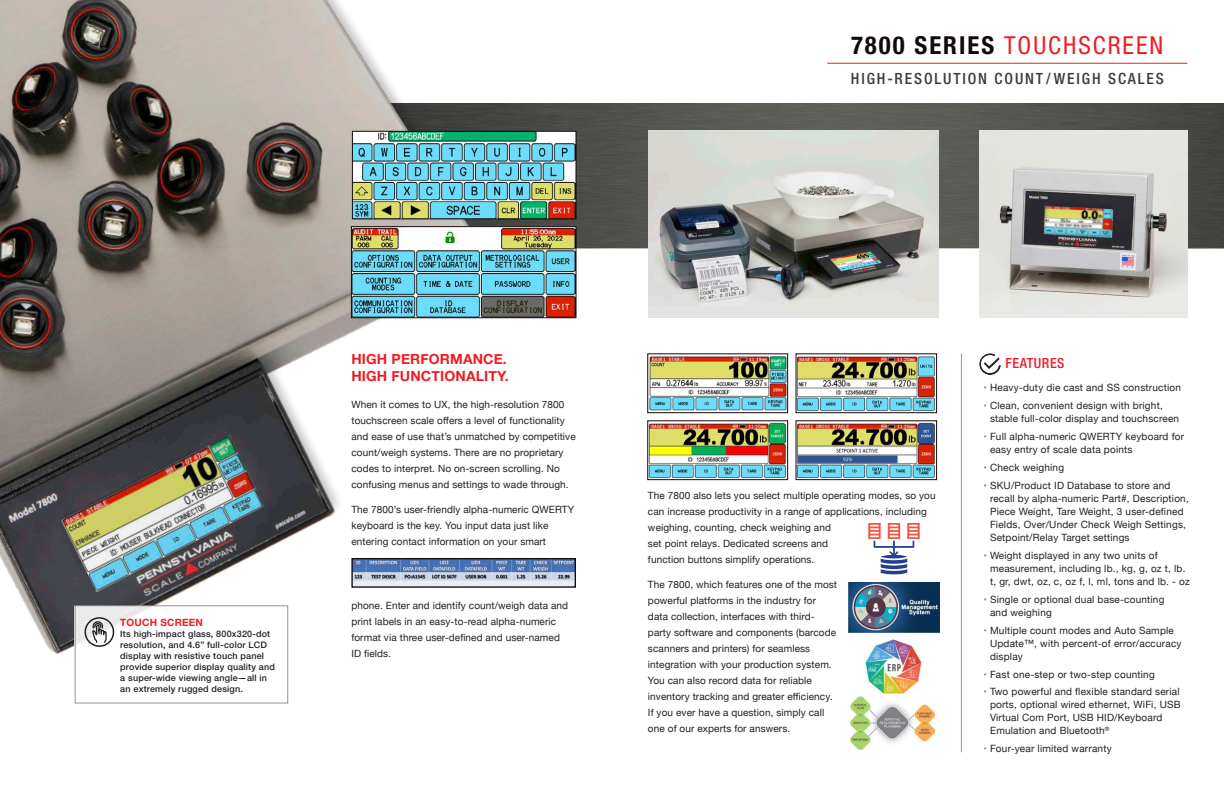
<style>
.page{position:relative;width:1224px;height:792px;background:#fff}
.page>*{position:absolute;margin:0;border:0;box-sizing:border-box;transform-origin:0 0}
.t1{font:condensed 24.8px "Helvetica Neue LT Std";letter-spacing:.08em;color:#ee1d23}
.t2{font:500 condensed 15.5px "Helvetica Neue LT Std";letter-spacing:.12em;color:#3e3d39}
.t3{font:700 14px/17px "Helvetica Neue";letter-spacing:.01em;color:#ee1d23}
.t4{font:500 condensed 14px "Helvetica Neue LT Std";letter-spacing:.04em;color:#ee1d23}
.t5{font:10px/16px "Helvetica Neue";letter-spacing:.01em;color:#231f20}
.t6{font:700 10px "Helvetica Neue LT Std";letter-spacing:.02em;color:#ee1d23}
.t7{font:500 9px/11px "Helvetica Neue LT Std";letter-spacing:.02em;color:#231f20}
.s1{font-weight:700;color:#110a0c}
.s2{color:#8b8b85}
</style>
<div class="page">
<img style="left:472px;top:104px;width:752px;height:144px">
<img style="left:0;top:0;width:472px;height:704px">
<img style="left:648px;top:130px;width:290px;height:188px">
<img style="left:979px;top:353px;width:22px;height:22px;border-radius:11px">
<div style="left:75px;top:606px;width:213px;height:97px;background:#fff"></div>
<div style="left:75px;top:606px;width:213px;height:97px;border:1px solid #939491"></div>
<div style="left:85px;top:617px;width:29px;height:30px;border:2px solid #231f20;border-radius:50%"></div>
<svg style="left:91px;top:620px;width:16px;height:24px"></svg>
<hr style="left:827px;top:63px;width:360px;height:1px;background:#ee1d23">
<svg style="left:351px;top:557px;width:225px;height:31px;background:#8d9bb8"></svg>
<img style="left:647px;top:353px;width:142px;height:61px">
<img style="left:647px;top:420px;width:142px;height:61px">
<img style="left:795px;top:353px;width:143px;height:61px">
<img style="left:795px;top:420px;width:143px;height:61px">
<img style="left:979px;top:130px;width:209px;height:188px">
<img style="left:1042px;top:205px;width:71px;height:34px">
<img style="left:352px;top:131px;width:225px;height:89px">
<img style="left:353px;top:228px;width:221px;height:88px">
<div style="left:351px;top:226px;width:225px;height:92px;border:1px solid #110a0c"></div>
<hr style="left:961px;top:354px;width:1px;height:398px;background:#939491">
<img style="left:865px;top:639px;width:57px;height:55px">
<img style="left:849px;top:582px;width:90px;height:51px">
<img style="left:851px;top:697px;width:84px;height:53px">
<svg style="left:868px;top:523px;width:52px;height:51px"></svg>
<p class="t1" style="left:851px;top:31px;width:314px"><span class="s1">7800 SERIES</span> TOUCHSCREEN</p>
<p class="t2" style="left:851px;top:69px;width:315px">HIGH-RESOLUTION COUNT/WEIGH SCALES</p>
<p class="t6" style="left:120px;top:616px;width:84px">TOUCH SCREEN</p>
<p class="t7" style="left:120px;top:628px;width:156px">Its high-impact glass, 800x320-dot resolution, and 4.6” full-color LCD display with resistive touch panel provide superior display quality and a super-wide viewing angle—all in an extremely rugged design.</p>
<p class="t3" style="left:351px;top:351px;width:159px">HIGH PERFORMANCE.<br>HIGH FUNCTIONALITY.</p>
<p class="t5" style="left:351px;top:397px;width:226px">When it comes to UX, the high-resolution 7800 touchscreen scale offers a level of functionality and ease of use that’s unmatched by competitive count/weigh systems. There are no proprietary codes to interpret. No on-screen scrolling. No confusing menus and settings to wade through.</p>
<p class="t5" style="left:351px;top:502px;width:224px">The 7800’s user-friendly alpha-numeric QWERTY keyboard is the key. You input data just like entering contact information on your smart</p>
<p class="t5" style="left:351px;top:598px;width:218px">phone. Enter and identify count/weigh data and print labels in an easy-to-read alpha-numeric format via three user-defined and user-named ID fields.</p>
<p class="t5" style="left:648px;top:488px;width:289px">The 7800 also lets you select multiple operating modes, so you can increase productivity in a range of applications, including weighing, counting, check weighing and<br>set point relays. Dedicated screens and<br>function buttons simplify operations.</p>
<p class="t5" style="left:648px;top:577px;width:191px">The 7800, which features one of the most powerful platforms in the industry for data collection, interfaces with third&shy;party software and components (barcode scanners and printers) for seamless integration with your production system.<br>You can also record data for reliable inventory tracking and greater efficiency.<br>If you ever have a question, simply call one of our experts for answers.</p>
<p class="t4" style="left:1005px;top:355px;width:61px">FEATURES</p>
<p class="t5" style="left:983px;top:380px;width:199px"><span class="s2">•</span> Heavy-duty die cast and SS construction</p>
<p class="t5" style="left:990px;top:400px;width:191px;line-height:13px;text-indent:-7px"><span class="s2">•</span> Clean, convenient design with bright, stable full-color display and touchscreen</p>
<p class="t5" style="left:990px;top:431px;width:196px;line-height:13px;text-indent:-7px"><span class="s2">•</span> Full alpha-numeric QWERTY keyboard for easy entry of scale data points</p>
<p class="t5" style="left:983px;top:460px;width:82px"><span class="s2">•</span> Check weighing</p>
<p class="t5" style="left:990px;top:480px;width:200px;line-height:13px;text-indent:-7px"><span class="s2">•</span> SKU/Product ID Database to store and recall by alpha-numeric Part#, Description, Piece Weight, Tare Weight, 3 user-defined Fields, Over/Under Check Weigh Settings, Setpoint/Relay Target settings</p>
<p class="t5" style="left:990px;top:549px;width:201px;line-height:13px;text-indent:-7px"><span class="s2">•</span> Weight displayed in any two units of measurement, including lb., kg, g, oz t, lb. t, gr, dwt, oz, c, oz f, l, ml, tons and lb. - oz</p>
<p class="t5" style="left:990px;top:593px;width:176px;line-height:13px;text-indent:-7px"><span class="s2">•</span> Single or optional dual base-counting and weighing</p>
<p class="t5" style="left:990px;top:624px;width:193px;line-height:13px;text-indent:-7px"><span class="s2">•</span> Multiple count modes and Auto Sample<br>Update™, with percent-of error/accuracy display</p>
<p class="t5" style="left:983px;top:667px;width:173px"><span class="s2">•</span> Fast one-step or two-step counting</p>
<p class="t5" style="left:990px;top:686px;width:192px;line-height:13px;text-indent:-7px"><span class="s2">•</span> Two powerful and flexible standard serial ports, optional wired ethernet, WiFi, USB Virtual Com Port, USB HID/Keyboard Emulation and Bluetooth<sup>®</sup></p>
<p class="t5" style="left:983px;top:741px;width:130px"><span class="s2">•</span> Four-year limited warranty</p>
</div>
